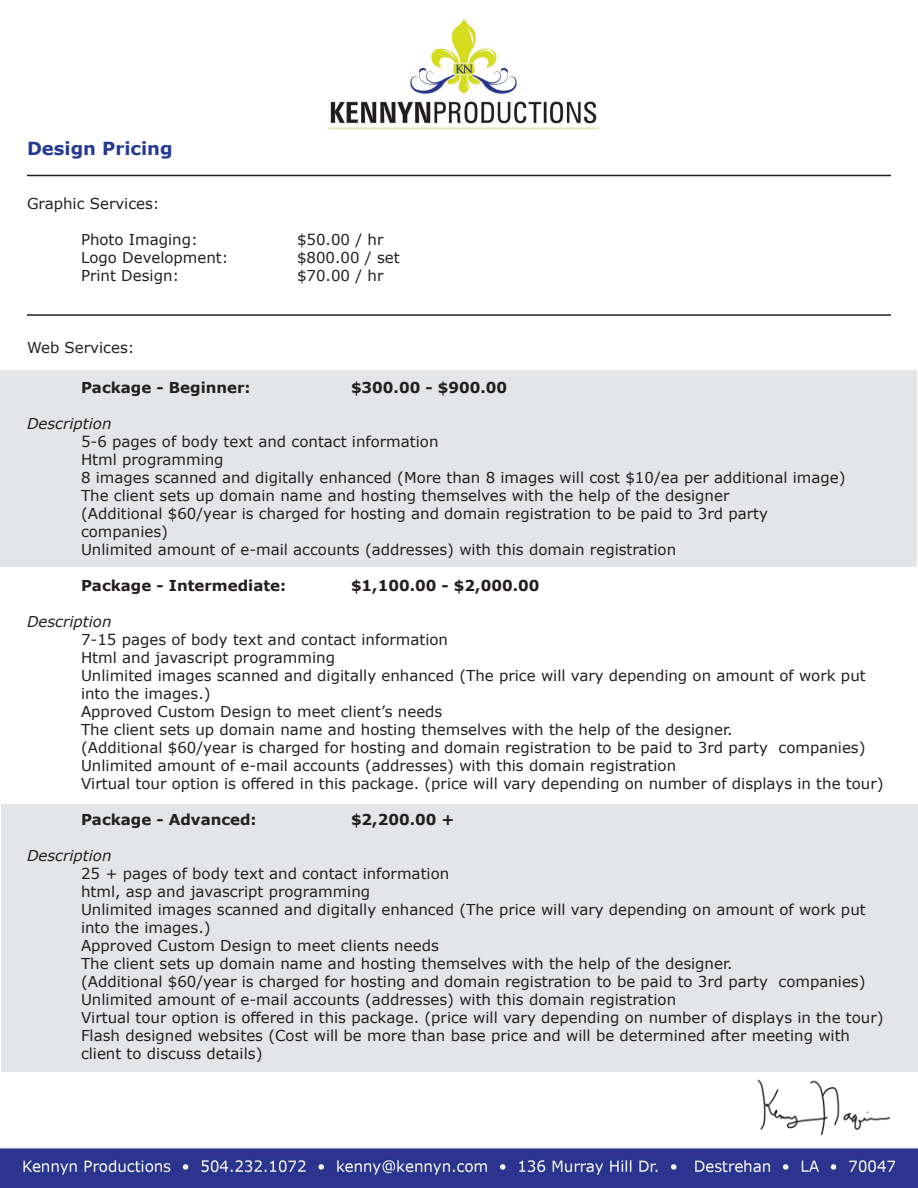
<style>
.page{position:relative;width:918px;height:1188px;background:#fff}
.page>*{position:absolute;margin:0;border:0;box-sizing:border-box;transform-origin:0 0}
.t1{font:700 18px "Verdana";color:#243a95}
.t2{font:15px/18px "Verdana";color:#231f20}
.t3{font:700 15px "Verdana";color:#231f20}
.t4{font:italic 15px "Verdana";color:#231f20}
</style>
<div class="page">
<img style="left:0;top:17px;width:918px;height:1171px">
<div style="left:2px;top:804px;width:916px;height:268px;background:#e4e5e7"></div>
<div style="left:1px;top:370px;width:916px;height:197px;background:#e4e5e7"></div>
<img style="left:755px;top:1077px;width:136px;height:62px">
<hr style="left:27px;top:175px;width:864px;height:1px;background:#231f20">
<hr style="left:27px;top:314px;width:864px;height:2px;background:#231f20">
<p class="t1" style="left:27px;top:136px;width:147px">Design Pricing</p>
<p class="t2" style="left:27px;top:195px;width:134px">Graphic Services:</p>
<p class="t2" style="left:81px;top:231px;width:118px">Photo Imaging:</p>
<p class="t2" style="left:297px;top:231px;width:88px">$50.00 / hr</p>
<p class="t2" style="left:81px;top:249px;width:149px">Logo Development:</p>
<p class="t2" style="left:297px;top:249px;width:104px">$800.00 / set</p>
<p class="t2" style="left:81px;top:267px;width:100px">Print Design:</p>
<p class="t2" style="left:297px;top:267px;width:88px">$70.00 / hr</p>
<p class="t2" style="left:27px;top:339px;width:109px">Web Services:</p>
<p class="t3" style="left:81px;top:377px;width:171px">Package - Beginner:</p>
<p class="t3" style="left:351px;top:377px;width:158px">$300.00 - $900.00</p>
<p class="t4" style="left:27px;top:413px;width:86px">Description</p>
<p class="t2" style="left:81px;top:432px;width:359px">5-6 pages of body text and contact information</p>
<p class="t2" style="left:81px;top:450px;width:144px">Html programming</p>
<p class="t2" style="left:81px;top:468px;width:766px">8 images scanned and digitally enhanced (More than 8 images will cost $10/ea per additional image)</p>
<p class="t2" style="left:81px;top:486px;width:650px">The client sets up domain name and hosting themselves with the help of the designer</p>
<p class="t2" style="left:81px;top:504px;width:688px">(Additional $60/year is charged for hosting and domain registration to be paid to 3rd party</p>
<p class="t2" style="left:81px;top:522px;width:89px">companies)</p>
<p class="t2" style="left:81px;top:540px;width:597px">Unlimited amount of e-mail accounts (addresses) with this domain registration</p>
<p class="t3" style="left:81px;top:575px;width:207px">Package - Intermediate:</p>
<p class="t3" style="left:351px;top:575px;width:190px">$1,100.00 - $2,000.00</p>
<p class="t4" style="left:27px;top:611px;width:86px">Description</p>
<p class="t2" style="left:81px;top:630px;width:369px">7-15 pages of body text and contact information</p>
<p class="t2" style="left:81px;top:648px;width:256px">Html and javascript programming</p>
<p class="t2" style="left:81px;top:666px;width:786px">Unlimited images scanned and digitally enhanced (The price will vary depending on amount of work put</p>
<p class="t2" style="left:81px;top:684px;width:131px">into the images.)</p>
<p class="t2" style="left:81px;top:702px;width:363px">Approved Custom Design to meet client’s needs</p>
<p class="t2" style="left:81px;top:720px;width:653px">The client sets up domain name and hosting themselves with the help of the designer.</p>
<p class="t2" style="left:81px;top:738px;width:786px">(Additional $60/year is charged for hosting and domain registration to be paid to 3rd party companies)<br>Unlimited amount of e-mail accounts (addresses) with this domain registration</p>
<p class="t2" style="left:81px;top:774px;width:804px">Virtual tour option is offered in this package. (price will vary depending on number of displays in the tour)</p>
<p class="t3" style="left:81px;top:809px;width:177px">Package - Advanced:</p>
<p class="t3" style="left:351px;top:809px;width:105px">$2,200.00 +</p>
<p class="t4" style="left:27px;top:845px;width:86px">Description</p>
<p class="t2" style="left:81px;top:864px;width:370px">25 + pages of body text and contact information</p>
<p class="t2" style="left:81px;top:882px;width:291px">html, asp and javascript programming</p>
<p class="t2" style="left:81px;top:900px;width:786px">Unlimited images scanned and digitally enhanced (The price will vary depending on amount of work put</p>
<p class="t2" style="left:81px;top:918px;width:131px">into the images.)</p>
<p class="t2" style="left:81px;top:936px;width:359px">Approved Custom Design to meet clients needs</p>
<p class="t2" style="left:81px;top:954px;width:653px">The client sets up domain name and hosting themselves with the help of the designer.</p>
<p class="t2" style="left:81px;top:972px;width:786px">(Additional $60/year is charged for hosting and domain registration to be paid to 3rd party companies)</p>
<p class="t2" style="left:81px;top:990px;width:597px">Unlimited amount of e-mail accounts (addresses) with this domain registration</p>
<p class="t2" style="left:81px;top:1008px;width:804px">Virtual tour option is offered in this package. (price will vary depending on number of displays in the tour)</p>
<p class="t2" style="left:81px;top:1026px;width:771px">Flash designed websites (Cost will be more than base price and will be determined after meeting with</p>
<p class="t2" style="left:81px;top:1044px;width:183px">client to discuss details)</p>
</div>
